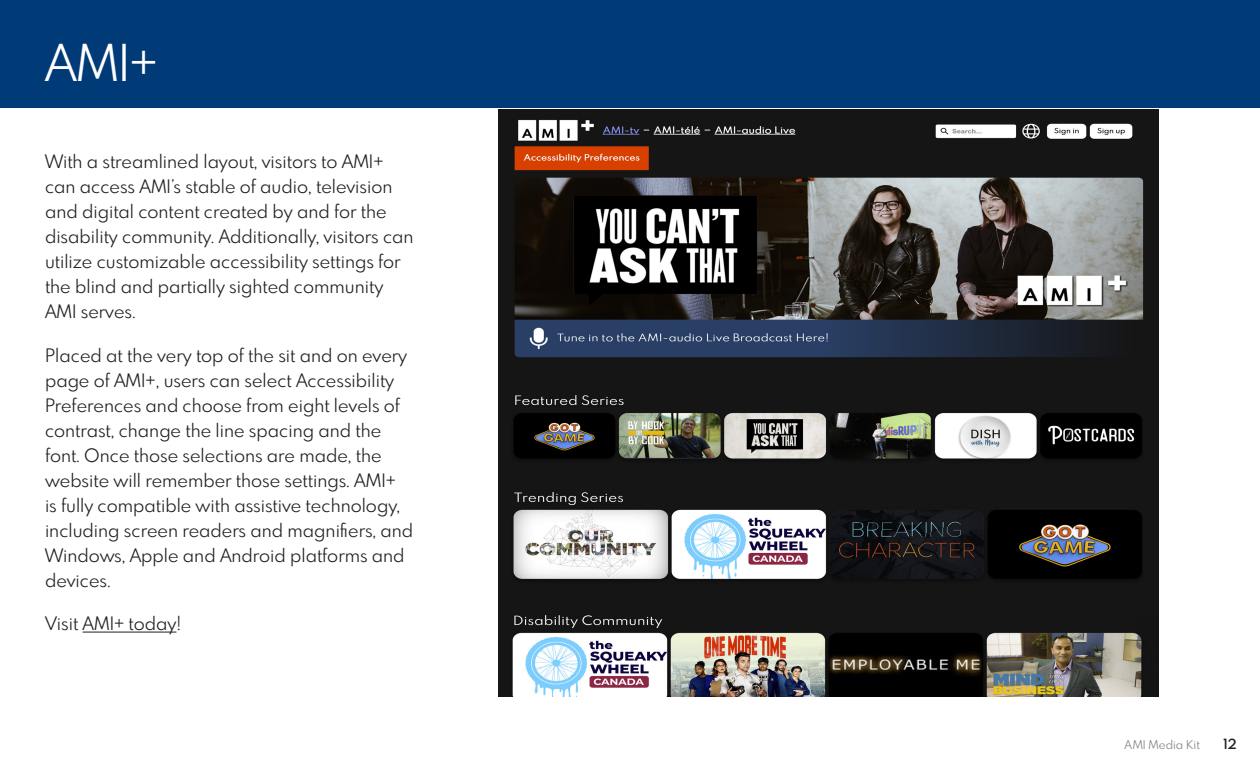
<style>
.page{position:relative;width:1260px;height:765px;background:#fff}
.page>*{position:absolute;margin:0;border:0;box-sizing:border-box;transform-origin:0 0}
.t1{font:49.62px "Spartan MB";color:#fff}
.t2{font:18.12px/25px "Spartan MB";color:#231f20}
.t3{font:600 13.75px "Spartan MB";color:#231f20}
.t4{font:11.88px "Spartan MB";color:#808285}
</style>
<div class="page">
<div style="left:0;top:0;width:1260px;height:108px;background:#003b77"></div>
<hr style="left:83px;top:632px;width:93px;height:1px;background:#231f20">
<img style="left:499px;top:109px;width:660px;height:587px">
<p class="t1" style="left:45px;top:29px;width:114px">AMI+</p>
<p class="t2" style="left:45px;top:148px;width:370px">With a streamlined layout, visitors to AMI+ can access AMI’s stable of audio, television and digital content created by and for the disability community. Additionally, visitors can utilize customizable accessibility settings for the blind and partially sighted community AMI serves.</p>
<p class="t2" style="left:45px;top:342px;width:370px">Placed at the very top of the sit and on every page of AMI+, users can select Accessibility Preferences and choose from eight levels of contrast, change the line spacing and the font. Once those selections are made, the website will remember those settings. AMI+<br>is fully compatible with assistive technology, including screen readers and magnifiers, and Windows, Apple and Android platforms and devices.</p>
<p class="t2" style="left:45px;top:611px;width:138px">Visit AMI+ today!</p>
<p class="t4" style="left:1125px;top:737px;width:77px">AMI Media Kit</p>
<p class="t3" style="left:1223px;top:735px;width:16px">12</p>
</div>
